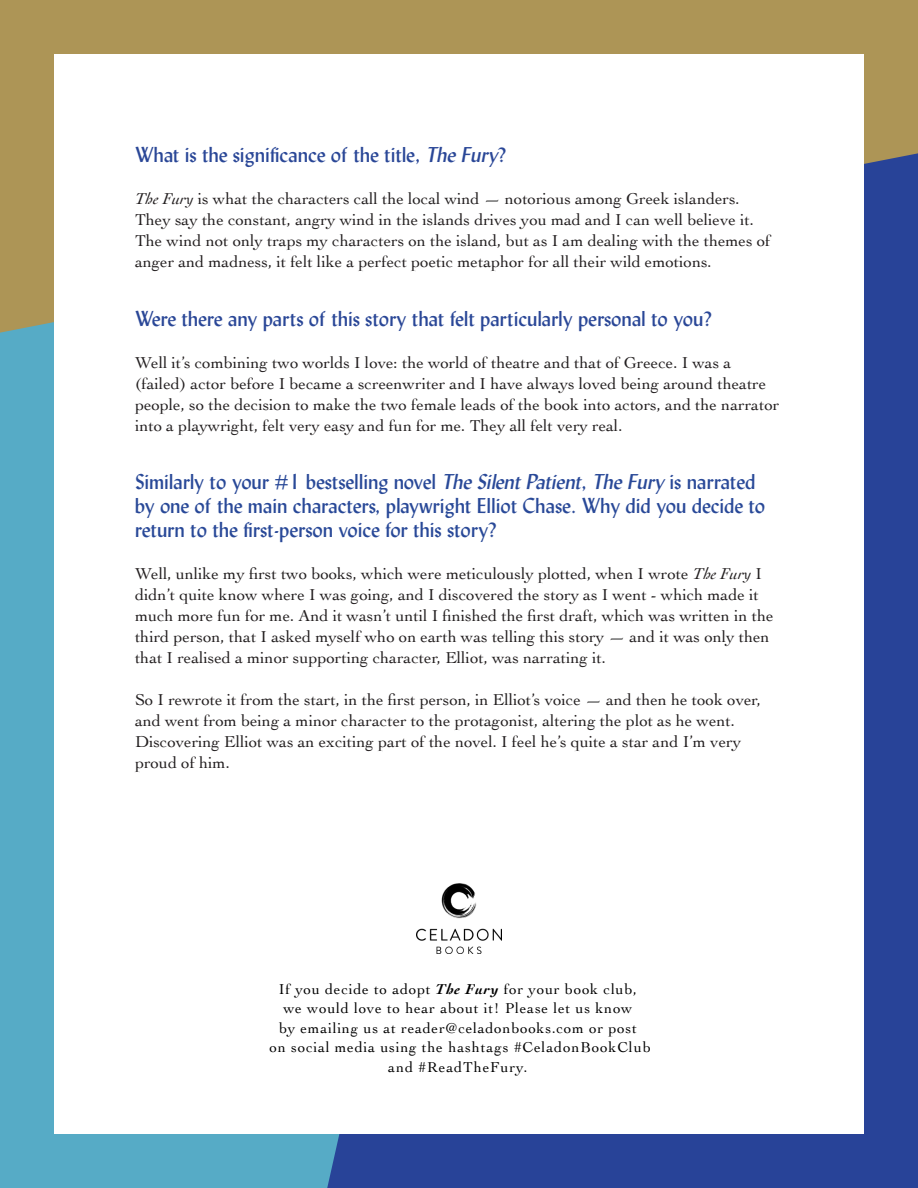
<style>
.page{position:relative;width:918px;height:1188px;background:#fff}
.page>*{position:absolute;margin:0;border:0;box-sizing:border-box;transform-origin:0 0}
.t1{font:21px/24px "Lydian MT Std";color:#294998}
.t2{font:21px "Lydian MT Std";color:#2a4797}
.t3{font:16.5px/21px "Cochin";color:#231f20}
.t4{font:15px/19.5px "Cochin";letter-spacing:.05em;color:#000;text-align:center}
.s1{font-style:italic}
.s2{color:#000101}
.s3{font-weight:700;font-style:italic}
</style>
<div class="page">
<div style="left:0;top:207px;width:576px;height:981px;background:#56abc6"></div>
<div style="left:327px;top:333px;width:591px;height:855px;background:#284398"></div>
<svg style="left:0;top:0;width:918px;height:333px;background:#9c8b5e"></svg>
<div style="left:54px;top:54px;width:810px;height:1080px;background:#fff"></div>
<img style="left:416px;top:884px;width:86px;height:69px">
<p class="t2" style="left:135px;top:143px;width:373px">What is the significance of the title, <span class="s1">The Fury</span>?</p>
<p class="t3" style="left:135px;top:187px;width:637px"><span class="s1">The Fury</span> is what the characters call the local wind <span class="s2">—</span> notorious among Greek islanders.<br>They say the constant, angry wind in the islands drives you mad and I can well believe it.<br>The wind not only traps my characters on the island, but as I am dealing with the themes of anger and madness, it felt like a perfect poetic metaphor for all their wild emotions.</p>
<p class="t2" style="left:135px;top:306px;width:579px">Were there any parts of this story that felt particularly personal to you?</p>
<p class="t3" style="left:135px;top:351px;width:646px">Well it’s combining two worlds I love: the world of theatre and that of Greece. I was a (failed) actor before I became a screenwriter and I have always loved being around theatre people, so the decision to make the two female leads of the book into actors, and the narrator into a playwright, felt very easy and fun for me. They all felt very real.</p>
<p class="t1" style="left:135px;top:470px;width:632px">Similarly to your #1 bestselling novel <span class="s1">The SilentPatient</span>, <span class="s1">The Fury</span> is narrated by one of the main characters, playwright Elliot Chase. Why did you decide to return to the first-person voice for this story?</p>
<p class="t3" style="left:135px;top:562px;width:640px">Well, unlike my first two books, which were meticulously plotted, when I wrote <span class="s1">The Fury</span> I didn’t quite know where I was going, and I discovered the story as I went - which made it much more fun for me. And it wasn’t until I finished the first draft, which was written in the third person, that I asked myself who on earth was telling this story <span class="s2">—</span> and it was only then that I realised a minor supporting character, Elliot, was narrating it.</p>
<p class="t3" style="left:135px;top:689px;width:628px">So I rewrote it from the start, in the first person, in Elliot’s voice <span class="s2">—</span> and then he took over, and went from being a minor character to the protagonist, altering the plot as he went.<br>Discovering Elliot was an exciting part of the novel. I feel he’s quite a star and I’m very proud of him.</p>
<p class="t4" style="left:270px;top:978px;width:383px">If you decide to adopt <span class="s3">The Fury</span> for your book club,<br>we would love to hear about it! Please let us know<br>by emailing us at reader@celadonbooks.com or post<br>on social media using the hashtags #CeladonBookClub and #ReadTheFury.</p>
</div>
